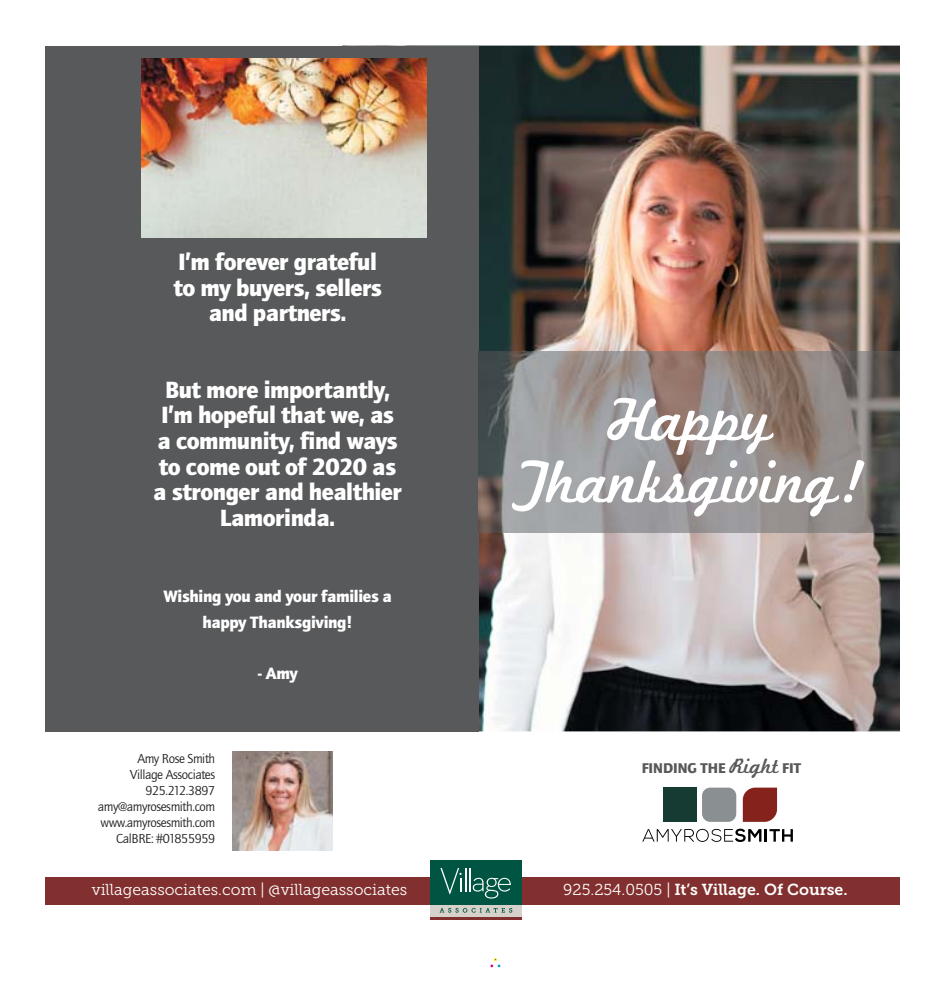
<style>
.page{position:relative;width:945px;height:990px;background:#fff}
.page>*{position:absolute;margin:0;border:0;box-sizing:border-box;transform-origin:0 0}
.t1{font:63.38px/62.1px "Marketing Script";letter-spacing:-.02em;color:#fff;text-align:center}
.t2{font:24.38px/25.6px "Quay Sans ITCTT Black";letter-spacing:-.02em;color:#fff;text-align:center}
.t3{font:17px/25.6px "Quay Sans ITCTT Black";letter-spacing:-.02em;color:#fff;text-align:center}
.t4{font:15.88px "Museo Slab 300";color:#fff}
.t5{font:15.88px "Museo Slab 700";color:#fff}
.t6{font:14.62px "Quay Sans ITCTT Black";color:#58595b}
.t7{font:13.38px/16.1px "Quay Sans ITCTT Book";letter-spacing:-.03em;color:#231f20;text-align:right}
.s1{font-family:"Marketing Script";font-size:21.88px}
.s2{font-family:"Museo Slab 300"}
</style>
<div class="page">
<div style="left:490px;top:958px;width:11px;height:10px;border:1px solid #fff"></div>
<svg style="left:642px;top:829px;width:151px;height:13px"></svg>
<div style="left:664px;top:788px;width:33px;height:34px;background:#153b32"></div>
<div style="left:702px;top:788px;width:34px;height:34px;background:#8a8f92;border-radius:8px"></div>
<svg style="left:743px;top:788px;width:34px;height:34px"></svg>
<img style="left:233px;top:751px;width:99px;height:100px">
<div style="left:45px;top:878px;width:855px;height:27px;background:#82302f"></div>
<div style="left:430px;top:903px;width:92px;height:16px;background:#d7d1cb"></div>
<div style="left:430px;top:860px;width:92px;height:44px;background:#005542"></div>
<hr style="left:430px;top:917px;width:92px;height:3px;background:#82302f">
<svg style="left:440px;top:908px;width:72px;height:5px"></svg>
<svg style="left:440px;top:868px;width:71px;height:31px"></svg>
<img style="left:478px;top:46px;width:422px;height:685px">
<div style="left:45px;top:46px;width:433px;height:685px;background:#58595b"></div>
<img style="left:478px;top:352px;width:422px;height:180px">
<img style="left:141px;top:59px;width:285px;height:178px">
<p class="t2" style="left:173px;top:251px;width:210px">I’m forever grateful to my buyers, sellers and partners.</p>
<p class="t2" style="left:153px;top:379px;width:250px">But more importantly,<br>I’m hopeful that we, as a community, find ways to come out of 2020 as a stronger and healthier<br>Lamorinda.</p>
<p class="t3" style="left:164px;top:585px;width:230px">Wishing you and your families a happy Thanksgiving!</p>
<p class="t3" style="left:257px;top:662px;width:42px">- Amy</p>
<h1 class="t1" style="left:512px;top:387px;width:357px">Happy<br>Thanksgiving!</h1>
<p class="t7" style="left:98px;top:750px;width:119px">Amy Rose Smith<br>Village Associates<br>925.212.3897 amy@amyrosesmith.com www.amyrosesmith.com<br>CalBRE: #01855959</p>
<p class="t6" style="left:642px;top:762px;width:161px">FINDING THE <span class="s1">Right</span> FIT</p>
<p class="t4" style="left:92px;top:880px;width:317px">villageassociates.com | @villageassociates</p>
<p class="t5" style="left:563px;top:880px;width:286px"><span class="s2">925.254.0505 |</span> It’s Village. Of Course.</p>
</div>
